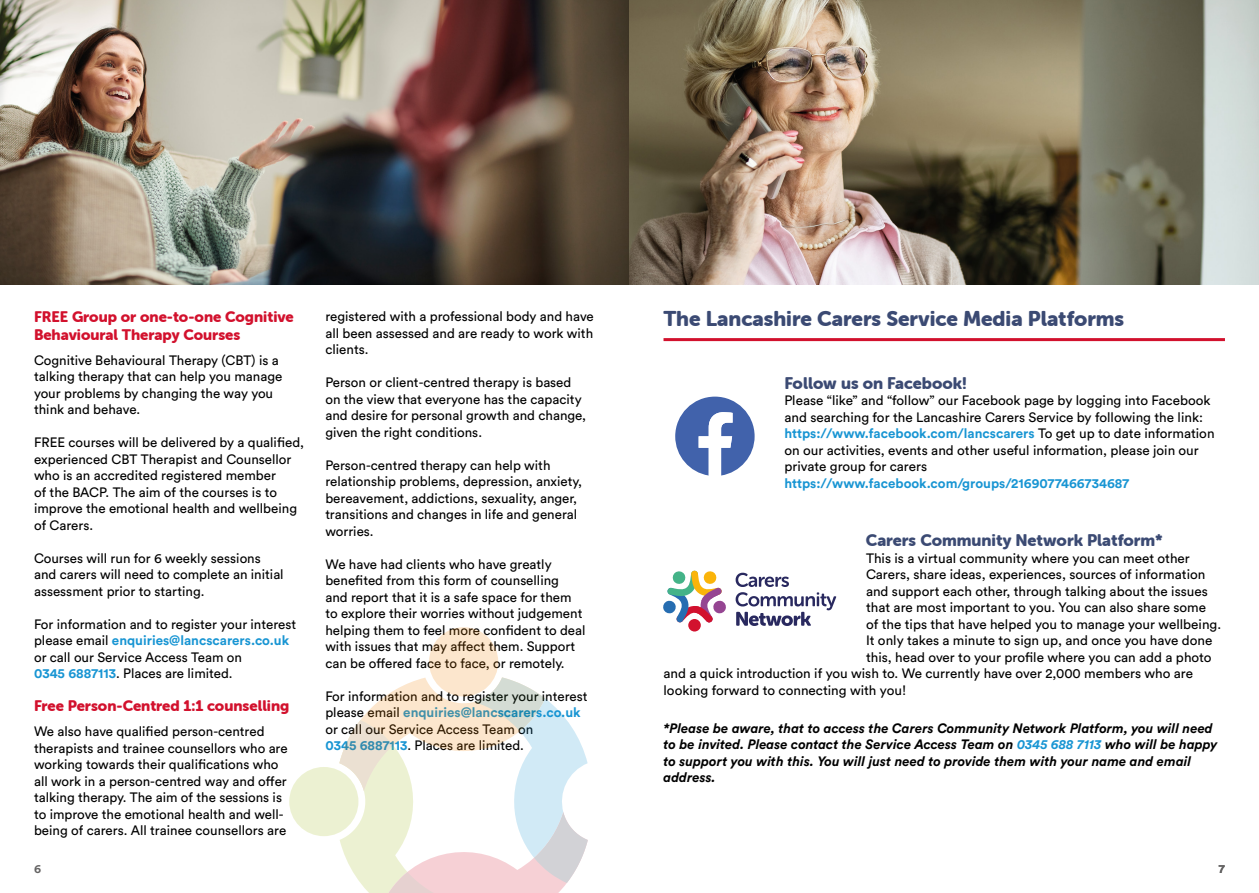
<style>
.page{position:relative;width:1259px;height:893px;background:#fff}
.page>*{position:absolute;margin:0;border:0;box-sizing:border-box;transform-origin:0 0}
.t1{font:21px "Museo Sans Rounded 900";color:#3b4a73}
.t2{font:16.5px "Museo Sans Rounded 900";color:#3b4a73}
.t3{font:15px/18px "Museo Sans Rounded 900";color:#d2112d}
.t4{font:13.5px/16.5px "Circular Std";color:#000}
.t5{font:italic 700 13.5px/16.5px "Circular Std";color:#000}
.t6{font:700 13.5px "Circular Std";color:#1895d3}
.t7{font:700 12px "Circular Std";color:#646363}
.s1{font-weight:700;color:#1895d3}
.s2{color:#1895d3}
</style>
<div class="page">
<img style="left:0;top:0;width:629px;height:285px">
<hr style="left:663px;top:338px;width:562px;height:3px;background:#d2112d">
<svg style="left:735px;top:573px;width:101px;height:53px"></svg>
<div style="left:688px;top:619px;width:13px;height:12px;background:#d2112e;border-radius:50%"></div>
<svg style="left:663px;top:571px;width:63px;height:52px"></svg>
<svg style="left:675px;top:397px;width:79px;height:79px"></svg>
<img style="left:629px;top:0;width:630px;height:285px">
<div style="left:289px;top:767px;width:69px;height:69px;background:#ecf1d2;border-radius:50%"></div>
<div style="left:429px;top:627px;width:69px;height:69px;background:#fce6cd;border-radius:50%"></div>
<svg style="left:339px;top:677px;width:249px;height:216px"></svg>
<p class="t3" style="left:34px;top:307px;width:261px">FREE Group or one-to-one Cognitive<br>Behavioural Therapy Courses</p>
<p class="t4" style="left:34px;top:351px;width:250px">Cognitive Behavioural Therapy (CBT) is a talking therapy that can help you manage your problems by changing the way you think and behave.</p>
<p class="t4" style="left:34px;top:434px;width:272px">FREE courses will be delivered by a qualified, experienced CBT Therapist and Counsellor who is an accredited registered member<br>of the BACP. The aim of the courses is to improve the emotional health and wellbeing of Carers.</p>
<p class="t4" style="left:34px;top:549px;width:251px">Courses will run for 6 weekly sessions and carers will need to complete an initial assessment prior to starting.</p>
<p class="t4" style="left:34px;top:615px;width:264px">For information and to register your interest please email <span class="s1">enquiries@lancscarers.co.uk </span>or call our Service Access Team on<br><span class="s1">0345 6887113</span>. Places are limited.</p>
<p class="t3" style="left:34px;top:697px;width:257px">Free Person-Centred 1:1 counselling</p>
<p class="t4" style="left:34px;top:723px;width:255px">We also have qualified person-centred therapists and trainee counsellors who are working towards their qualifications who all work in a person-centred way and offer talking therapy. The aim of the sessions is to improve the emotional health and well&shy;being of carers. All trainee counsellors are</p>
<p class="t7" style="left:34px;top:861px;width:8px">6</p>
<p class="t4" style="left:325px;top:308px;width:270px;text-align:justify">registered with a professional body and have all been assessed and are ready to work with clients.</p>
<p class="t4" style="left:325px;top:374px;width:262px">Person or client-centred therapy is based on the view that everyone has the capacity and desire for personal growth and change, given the right conditions.</p>
<p class="t4" style="left:325px;top:457px;width:258px">Person-centred therapy can help with relationship problems, depression, anxiety, bereavement, addictions, sexuality, anger, transitions and changes in life and general worries.</p>
<p class="t4" style="left:325px;top:556px;width:262px">We have had clients who have greatly benefited from this form of counselling<br>and report that it is a safe space for them to explore their worries without judgement helping them to feel more confident to deal with issues that may affect them. Support can be offered face to face, or remotely.</p>
<p class="t4" style="left:325px;top:688px;width:264px">For information and to register your interest please email <span class="s1">enquiries@lancscarers.co.uk </span>or call our Service Access Team on<br><span class="s1">0345 6887113</span>. Places are limited.</p>
<h1 class="t1" style="left:663px;top:307px;width:462px">The Lancashire Carers Service Media Platforms</h1>
<p class="t2" style="left:784px;top:374px;width:184px">Follow us on Facebook!</p>
<p class="t4" style="left:784px;top:392px;width:432px">Please “like” and “follow” our Facebook page by logging into Facebook and searching for the Lancashire Carers Service by following the link: <span class="s1">https://www.facebook.com/lancscarers</span> To get up to date information on our activities, events and other useful information, please join our private group for carers</p>
<p class="t6" style="left:784px;top:474px;width:346px">https://www.facebook.com/groups/2169077466734687</p>
<p class="t2" style="left:866px;top:531px;width:298px">Carers Community Network Platform*</p>
<p class="t4" style="left:866px;top:550px;width:325px">This is a virtual community where you can meet other</p>
<p class="t4" style="left:866px;top:566px;width:341px">Carers, share ideas, experiences, sources of information</p>
<p class="t4" style="left:866px;top:583px;width:343px">and support each other, through talking about the issues</p>
<p class="t4" style="left:866px;top:599px;width:341px">that are most important to you. You can also share some</p>
<p class="t4" style="left:866px;top:616px;width:357px">of the tips that have helped you to manage your wellbeing.</p>
<p class="t4" style="left:866px;top:632px;width:348px">It only takes a minute to sign up, and once you have done</p>
<p class="t4" style="left:866px;top:649px;width:347px">this, head over to your profile where you can add a photo</p>
<p class="t4" style="left:663px;top:665px;width:531px">and a quick introduction if you wish to. We currently have over 2,000 members who are</p>
<p class="t4" style="left:663px;top:682px;width:244px">looking forward to connecting with you!</p>
<p class="t5" style="left:663px;top:719px;width:555px">*Please be aware, that to access the Carers Community Network Platform, you will need to be invited. Please contact the Service Access Team on <span class="s2">0345 688 7113</span> who will be happy to support you with this. You will just need to provide them with your name and email address.</p>
<p class="t7" style="left:1219px;top:861px;width:8px">7</p>
</div>
